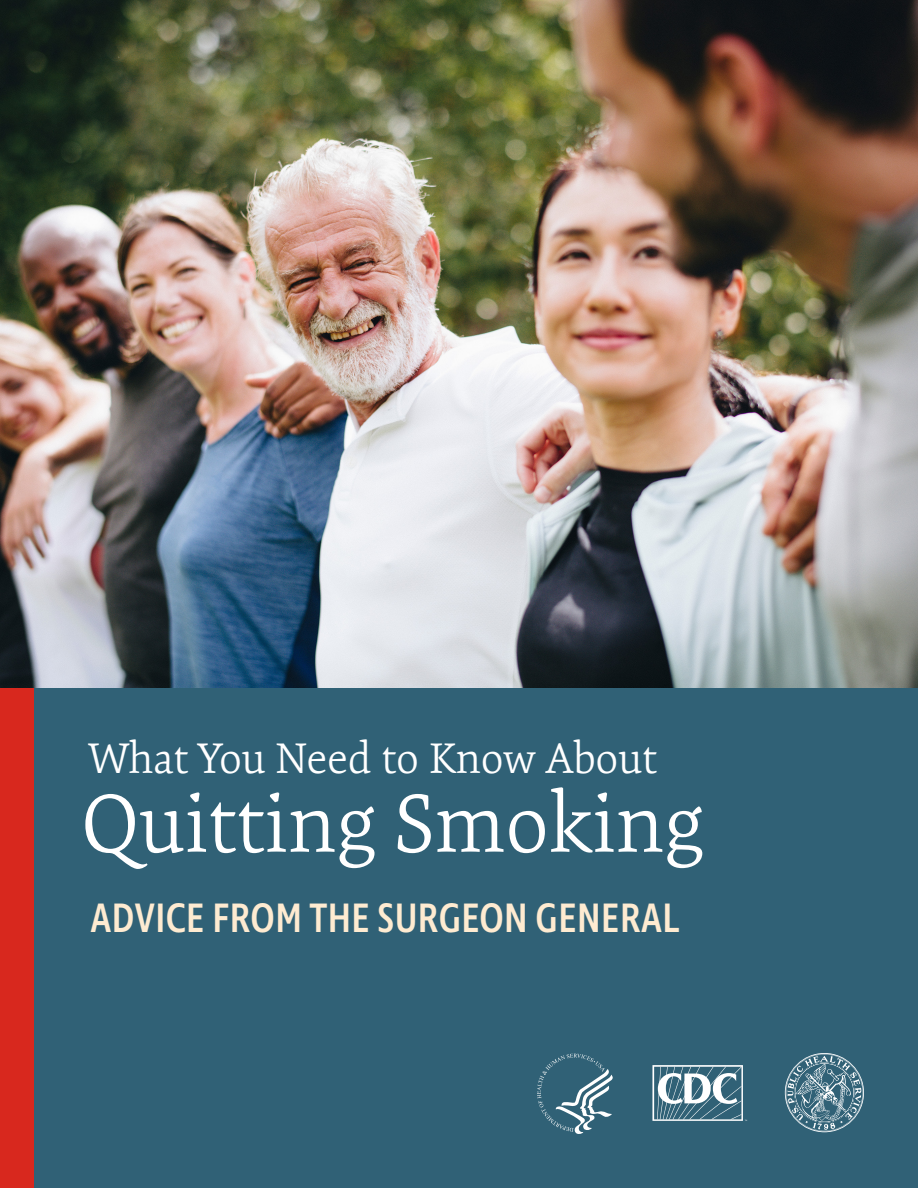
<style>
.page{position:relative;width:918px;height:1188px;background:#fff}
.page>*{position:absolute;margin:0;border:0;box-sizing:border-box;transform-origin:0 0}
.t1{font:300 82.8px "Expo Serif Pro";letter-spacing:-.01em;color:#fff}
.t2{font:300 43.2px "Expo Serif Pro";letter-spacing:-.01em;color:#fff}
.t3{font:500 42px "Ingra Cd";letter-spacing:-.005em;color:#feebd1}
</style>
<div class="page">
<img style="left:0;top:0;width:918px;height:688px">
<div style="left:0;top:688px;width:918px;height:500px;background:#306176"></div>
<div style="left:0;top:688px;width:34px;height:500px;background:#d8281e"></div>
<svg style="left:537px;top:1054px;width:76px;height:80px"></svg>
<svg style="left:652px;top:1065px;width:95px;height:56px"></svg>
<svg style="left:785px;top:1053px;width:79px;height:79px"></svg>
<h1 class="t2" style="left:89px;top:733px;width:570px">What You Need to Know About</h1>
<h1 class="t1" style="left:81px;top:775px;width:624px">Quitting Smoking</h1>
<p class="t3" style="left:90px;top:892px;width:591px">ADVICE FROM THE SURGEON GENERAL</p>
</div>
